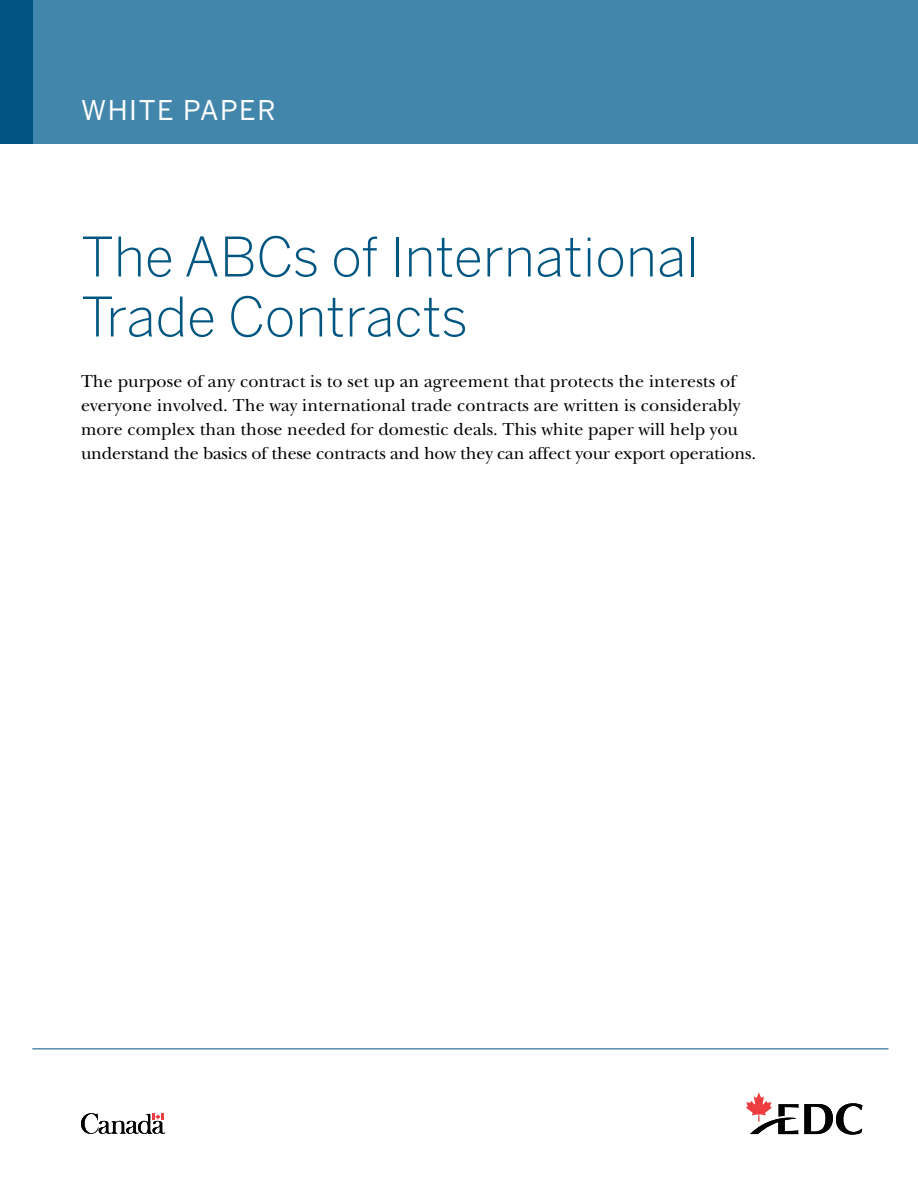
<style>
.page{position:relative;width:918px;height:1188px;background:#fff}
.page>*{position:absolute;margin:0;border:0;box-sizing:border-box;transform-origin:0 0}
.t1{font:300 54px/60px "Benton Sans";color:#005581}
.t2{font:27px "Benton Sans";letter-spacing:.06em;color:#fff}
.t3{font:18px/24px "New Baskerville";letter-spacing:.005em;color:#000}
</style>
<div class="page">
<div style="left:0;top:0;width:918px;height:144px;background:#4386ac"></div>
<div style="left:0;top:0;width:33px;height:144px;background:#005581"></div>
<hr style="left:32px;top:1048px;width:857px;height:1px;background:#005581">
<svg style="left:81px;top:1113px;width:84px;height:21px"></svg>
<svg style="left:746px;top:1093px;width:116px;height:42px"></svg>
<h2 class="t2" style="left:81px;top:94px;width:196px">WHITE PAPER</h2>
<h1 class="t1" style="left:81px;top:226px;width:619px">The ABCs of International<br>Trade Contracts</h1>
<p class="t3" style="left:81px;top:370px;width:677px">The purpose of any contract is to set up an agreement that protects the interests of everyone involved. The way international trade contracts are written is considerably more complex than those needed for domestic deals. This white paper will help you understand the basics of these contracts and how they can affect your export operations.</p>
</div>
